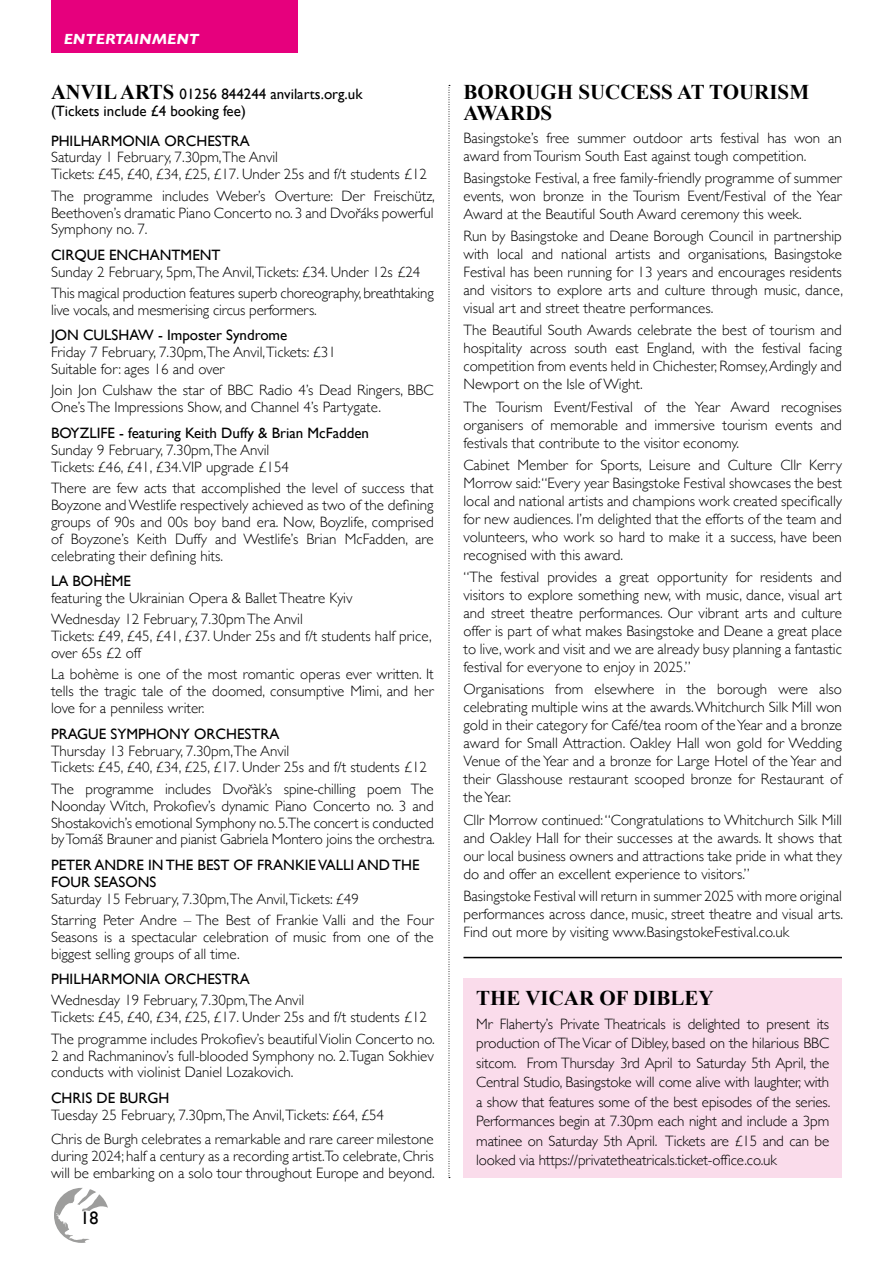
<style>
.page{position:relative;width:893px;height:1263px;background:#fff}
.page>*{position:absolute;margin:0;border:0;box-sizing:border-box;transform-origin:0 0}
.t1{font:700 21px/21px "Times New Roman";color:#000}
.t2{font:18px "Gill Sans";color:#000}
.t3{font:300 15px/18px "Gill Sans";color:#000;text-align:justify}
.t4{font:15px/16.5px "Gill Sans";color:#000}
.t5{font:italic 700 15px "Gill Sans";color:#fff}
.s1{font-family:"Times New Roman";font-weight:700;font-size:21px}
</style>
<div class="page">
<hr style="left:463px;top:957px;width:379px;height:1px;background:#000">
<svg style="left:449px;top:85px;width:1px;height:1093px"></svg>
<div style="left:51px;top:0;width:247px;height:52px;background:#e6007d"></div>
<div style="left:463px;top:978px;width:379px;height:200px;background:#fadceb"></div>
<svg style="left:54px;top:1188px;width:54px;height:55px"></svg>
<p class="t5" style="left:64px;top:30px;width:137px">ENTERTAINMENT</p>
<p class="t4" style="left:51px;top:86px;width:313px"><span class="s1">ANVIL ARTS</span> 01256 844244 anvilarts.org.uk (Tickets include £4 booking fee)</p>
<p class="t4" style="left:51px;top:132px;width:200px">PHILHARMONIA ORCHESTRA</p>
<p class="t3" style="left:51px;top:148px;width:378px;line-height:17px">Saturday 1 February, 7.30pm,The Anvil<br>Tickets: £45, £40, £34, £25, £17. Under 25s and f/t students £12</p>
<p class="t3" style="left:51px;top:186px;width:385px;line-height:17px">The programme includes Weber’s Overture: Der Freischütz, Beethoven’s dramatic Piano Concerto no. 3 and Dvořáks powerful Symphony no. 7.</p>
<p class="t4" style="left:51px;top:246px;width:171px">CIRQUE ENCHANTMENT</p>
<p class="t3" style="left:51px;top:261px;width:384px;line-height:21.1px">Sunday 2 February, 5pm,The Anvil,Tickets: £34. Under 12s £24<br>This magical production features superb choreography, breathtaking</p>
<p class="t3" style="left:51px;top:300px;width:267px">live vocals, and mesmerising circus performers.</p>
<p class="t4" style="left:51px;top:327px;width:238px">JON CULSHAW - Imposter Syndrome</p>
<p class="t3" style="left:51px;top:343px;width:286px;line-height:17px">Friday 7 February, 7.30pm,The Anvil,Tickets: £31<br>Suitable for: ages 16 and over</p>
<p class="t3" style="left:51px;top:381px;width:384px;line-height:17px">Join Jon Culshaw the star of BBC Radio 4’s Dead Ringers, BBC<br>One’sThe Impressions Show, and Channel 4’s Partygate.</p>
<p class="t4" style="left:51px;top:424px;width:320px">BOYZLIFE - featuring Keith Duffy &amp; Brian McFadden</p>
<p class="t3" style="left:51px;top:441px;width:239px;line-height:17px">Sunday 9 February, 7.30pm,The Anvil<br>Tickets: £46, £41, £34.VIP upgrade £154</p>
<p class="t3" style="left:51px;top:479px;width:384px;line-height:17px">There are few acts that accomplished the level of success that Boyzone and Westlife respectively achieved as two of the defining groups of 90s and 00s boy band era. Now, Boyzlife, comprised of Boyzone’s Keith Duffy and Westlife’s Brian McFadden, are celebrating their defining hits.</p>
<p class="t4" style="left:51px;top:573px;width:81px">LA BOHÈME</p>
<p class="t3" style="left:51px;top:587px;width:303px;line-height:21.1px">featuring the Ukrainian Opera &amp; Ballet Theatre Kyiv<br>Wednesday 12 February, 7.30pm The Anvil</p>
<p class="t3" style="left:51px;top:627px;width:382px;line-height:17px">Tickets: £49, £45, £41, £37. Under 25s and f/t students half price, over 65s £2 off</p>
<p class="t3" style="left:51px;top:665px;width:384px;line-height:17px">La bohème is one of the most romantic operas ever written. It tells the tragic tale of the doomed, consumptive Mimi, and her love for a penniless writer.</p>
<p class="t4" style="left:51px;top:725px;width:230px">PRAGUE SYMPHONY ORCHESTRA</p>
<p class="t3" style="left:51px;top:741px;width:378px;line-height:17px">Thursday 13 February, 7.30pm,The Anvil<br>Tickets: £45, £40, £34, £25, £17. Under 25s and f/t students £12</p>
<p class="t3" style="left:51px;top:779px;width:385px;line-height:17px">The programme includes Dvořàk’s spine-chilling poem The Noonday Witch, Prokofiev’s dynamic Piano Concerto no. 3 and Shostakovich’s emotional Symphony no. 5.The concert is conducted by Tomáš Brauner and pianist Gabriela Montero joins the orchestra.</p>
<p class="t4" style="left:51px;top:856px;width:370px;line-height:17px">PETER ANDRE IN THE BEST OF FRANKIE VALLI AND THE<br>FOUR SEASONS</p>
<p class="t3" style="left:51px;top:887px;width:384px;line-height:21.1px">Saturday 15 February, 7.30pm,The Anvil,Tickets: £49<br>Starring Peter Andre – The Best of Frankie Valli and the Four</p>
<p class="t3" style="left:51px;top:928px;width:384px;line-height:17px">Seasons is a spectacular celebration of music from one of the biggest selling groups of all time.</p>
<p class="t4" style="left:51px;top:971px;width:200px">PHILHARMONIA ORCHESTRA</p>
<p class="t3" style="left:51px;top:991px;width:378px;line-height:17px">Wednesday 19 February, 7.30pm,The Anvil<br>Tickets: £45, £40, £34, £25, £17. Under 25s and f/t students £12</p>
<p class="t3" style="left:51px;top:1029px;width:385px;line-height:17px">The programme includes Prokofiev’s beautiful Violin Concerto no.<br>2 and Rachmaninov’s full-blooded Symphony no. 2.Tugan Sokhiev conducts with violinist Daniel Lozakovich.</p>
<p class="t4" style="left:51px;top:1089px;width:120px">CHRIS DE BURGH</p>
<p class="t3" style="left:51px;top:1102px;width:384px;line-height:24.3px">Tuesday 25 February, 7.30pm,The Anvil,Tickets: £64, £54<br>Chris de Burgh celebrates a remarkable and rare career milestone</p>
<p class="t3" style="left:51px;top:1147px;width:385px;line-height:17px">during 2024; half a century as a recording artist.To celebrate, Chris will be embarking on a solo tour throughout Europe and beyond.</p>
<p class="t2" style="left:80px;top:1208px;width:19px">18</p>
<h1 class="t1" style="left:463px;top:81px;width:347px">BOROUGH SUCCESS AT TOURISM<br>AWARDS</h1>
<p class="t3" style="left:463px;top:128px;width:380px">Basingstoke’s free summer outdoor arts festival has won an award from Tourism South East against tough competition.</p>
<p class="t3" style="left:463px;top:168px;width:380px">Basingstoke Festival, a free family-friendly programme of summer events, won bronze in the Tourism Event/Festival of the Year Award at the Beautiful South Award ceremony this week.</p>
<p class="t3" style="left:463px;top:226px;width:381px">Run by Basingstoke and Deane Borough Council in partnership with local and national artists and organisations, Basingstoke Festival has been running for 13 years and encourages residents and visitors to explore arts and culture through music, dance, visual art and street theatre performances.</p>
<p class="t3" style="left:463px;top:321px;width:380px">The Beautiful South Awards celebrate the best of tourism and hospitality across south east England, with the festival facing competition from events held in Chichester, Romsey, Ardingly and Newport on the Isle of Wight.</p>
<p class="t3" style="left:463px;top:397px;width:380px">The Tourism Event/Festival of the Year Award recognises organisers of memorable and immersive tourism events and festivals that contribute to the visitor economy.</p>
<p class="t3" style="left:463px;top:455px;width:380px">Cabinet Member for Sports, Leisure and Culture Cllr Kerry Morrow said: “Every year Basingstoke Festival showcases the best local and national artists and champions work created specifically for new audiences. I’m delighted that the efforts of the team and volunteers, who work so hard to make it a success, have been recognised with this award.</p>
<p class="t3" style="left:463px;top:567px;width:380px">“The festival provides a great opportunity for residents and visitors to explore something new, with music, dance, visual art and street theatre performances. Our vibrant arts and culture offer is part of what makes Basingstoke and Deane a great place to live, work and visit and we are already busy planning a fantastic festival for everyone to enjoy in 2025.”</p>
<p class="t3" style="left:463px;top:680px;width:380px">Organisations from elsewhere in the borough were also celebrating multiple wins at the awards. Whitchurch Silk Mill won gold in their category for Café/tea room of the Year and a bronze award for Small Attraction. Oakley Hall won gold for Wedding Venue of the Year and a bronze for Large Hotel of the Year and their Glasshouse restaurant scooped bronze for Restaurant of the Year.</p>
<p class="t3" style="left:463px;top:810px;width:380px">Cllr Morrow continued: “Congratulations to Whitchurch Silk Mill and Oakley Hall for their successes at the awards. It shows that our local business owners and attractions take pride in what they do and offer an excellent experience to visitors.”</p>
<p class="t3" style="left:463px;top:886px;width:381px">Basingstoke Festival will return in summer 2025 with more original performances across dance, music, street theatre and visual arts.<br>Find out more by visiting www.BasingstokeFestival.co.uk</p>
<h1 class="t1" style="left:476px;top:987px;width:239px">THE VICAR OF DIBLEY</h1>
<p class="t3" style="left:476px;top:1013px;width:356px;line-height:19.5px">Mr Flaherty’s Private Theatricals is delighted to present its production of The Vicar of Dibley, based on the hilarious BBC sitcom. From Thursday 3rd April to Saturday 5th April, the Central Studio, Basingstoke will come alive with laughter, with a show that features some of the best episodes of the series.<br>Performances begin at 7.30pm each night and include a 3pm matinee on Saturday 5th April. Tickets are £15 and can be looked via https://privatetheatricals.ticket-office.co.uk</p>
</div>
